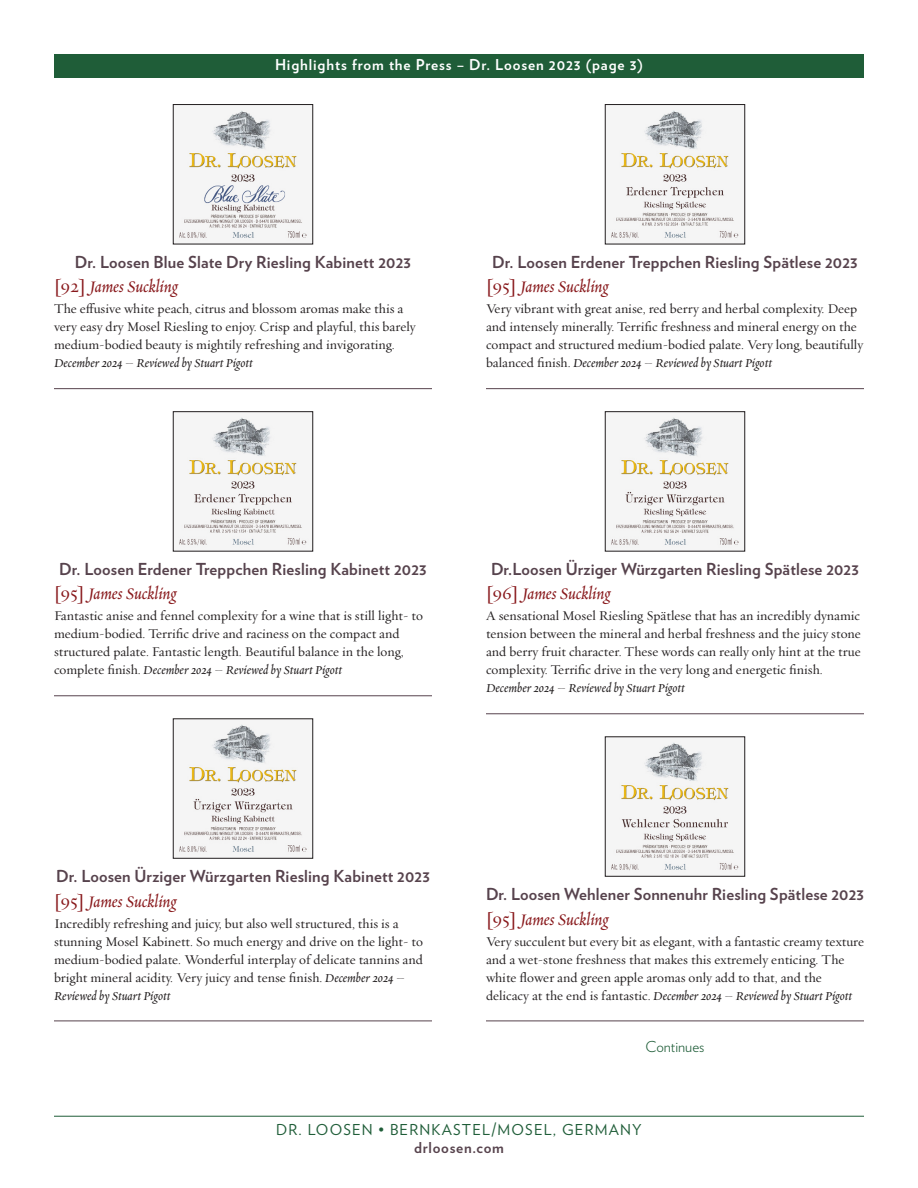
<style>
.page{position:relative;width:918px;height:1188px;background:#fff}
.page>*{position:absolute;margin:0;border:0;box-sizing:border-box;transform-origin:0 0}
.Press_Review_Head{font:italic 18px "Requiem Text";color:#88181b}
.Wine_Head{font:700 16.5px "Verlag";letter-spacing:.01em;color:#57434d}
.Press_Notes_Page_Header{font:700 15px "Verlag";letter-spacing:.06em;color:#fff}
.t1{font:15px "Verlag";letter-spacing:.08em;color:#1f5d38}
.t2{font:700 15px "Verlag";letter-spacing:.05em;color:#57434d}
.Continues{font:300 15px "Verlag";color:#1f5d38}
.Praise_Text-Requiem{font:13.5px/18px "Requiem Text";color:#231f20}
.s1{font-style:normal}
.s2{font-style:italic}
</style>
<div class="page">
<hr style="left:54px;top:1116px;width:810px;height:1px;background:#1f5d38">
<div style="left:54px;top:54px;width:810px;height:24px;background:#1f5d38"></div>
<hr style="left:54px;top:388px;width:378px;height:1px;background:#57434d">
<hr style="left:54px;top:695px;width:378px;height:1px;background:#57434d">
<hr style="left:54px;top:1021px;width:378px;height:1px;background:#57434d">
<img style="left:178px;top:109px;width:131px;height:132px">
<div style="left:173px;top:104px;width:140px;height:140px;border:1px solid #231f20"></div>
<img style="left:178px;top:416px;width:131px;height:132px">
<div style="left:173px;top:411px;width:140px;height:140px;border:1px solid #231f20"></div>
<img style="left:178px;top:723px;width:131px;height:132px">
<div style="left:173px;top:719px;width:140px;height:139px;border:1px solid #231f20"></div>
<hr style="left:486px;top:388px;width:378px;height:1px;background:#57434d">
<hr style="left:486px;top:713px;width:378px;height:1px;background:#57434d">
<hr style="left:486px;top:1021px;width:378px;height:1px;background:#57434d">
<img style="left:610px;top:109px;width:131px;height:132px">
<div style="left:605px;top:104px;width:140px;height:140px;border:1px solid #231f20"></div>
<img style="left:610px;top:416px;width:131px;height:132px">
<div style="left:605px;top:411px;width:140px;height:140px;border:1px solid #231f20"></div>
<img style="left:610px;top:741px;width:131px;height:132px">
<div style="left:605px;top:737px;width:140px;height:139px;border:1px solid #231f20"></div>
<p class="Press_Notes_Page_Header" style="left:275px;top:53px;width:369px">Highlights from the Press – Dr. Loosen 2023 (page 3)</p>
<p class="Wine_Head" style="left:75px;top:249px;width:338px">Dr. Loosen Blue Slate Dry Riesling Kabinett 2023</p>
<p class="Press_Review_Head" style="left:54px;top:276px;width:126px"><span class="s1">[92]</span> James Suckling</p>
<p class="Praise_Text-Requiem" style="left:54px;top:299px;width:363px">The effusive white peach, citrus and blossom aromas make this a very easy dry Mosel Riesling to enjoy. Crisp and playful, this barely medium-bodied beauty is mightily refreshing and invigorating.<br><span class="s2">December 2024 – Reviewed by Stuart Pigott</span></p>
<p class="Wine_Head" style="left:492px;top:249px;width:367px">Dr. Loosen Erdener Treppchen Riesling Spätlese 2023</p>
<p class="Press_Review_Head" style="left:486px;top:276px;width:124px"><span class="s1">[95]</span> James Suckling</p>
<p class="Praise_Text-Requiem" style="left:486px;top:299px;width:379px">Very vibrant with great anise, red berry and herbal complexity. Deep and intensely minerally. Terrific freshness and mineral energy on the compact and structured medium-bodied palate. Very long, beautifully balanced finish. <span class="s2">December 2024 – Reviewed by Stuart Pigott</span></p>
<p class="Wine_Head" style="left:59px;top:556px;width:369px">Dr. Loosen Erdener Treppchen Riesling Kabinett 2023</p>
<p class="Press_Review_Head" style="left:54px;top:583px;width:124px"><span class="s1">[95]</span> James Suckling</p>
<p class="Praise_Text-Requiem" style="left:54px;top:607px;width:370px">Fantastic anise and fennel complexity for a wine that is still light- to medium-bodied. Terrific drive and raciness on the compact and structured palate. Fantastic length. Beautiful balance in the long, complete finish. <span class="s2">December 2024 – Reviewed by Stuart Pigott</span></p>
<p class="Wine_Head" style="left:491px;top:556px;width:369px">Dr.Loosen Ürziger Würzgarten Riesling Spätlese 2023</p>
<p class="Press_Review_Head" style="left:486px;top:583px;width:126px"><span class="s1">[96]</span> James Suckling</p>
<p class="Praise_Text-Requiem" style="left:486px;top:607px;width:376px">A sensational Mosel Riesling Spätlese that has an incredibly dynamic tension between the mineral and herbal freshness and the juicy stone and berry fruit character. These words can really only hint at the true complexity. Terrific drive in the very long and energetic finish.<br><span class="s2">December 2024 – Reviewed by Stuart Pigott</span></p>
<p class="Wine_Head" style="left:56px;top:863px;width:375px">Dr. Loosen Ürziger Würzgarten Riesling Kabinett 2023</p>
<p class="Press_Review_Head" style="left:54px;top:890px;width:124px"><span class="s1">[95]</span> James Suckling</p>
<p class="Praise_Text-Requiem" style="left:54px;top:914px;width:370px">Incredibly refreshing and juicy, but also well structured, this is a stunning Mosel Kabinett. So much energy and drive on the light- to medium-bodied palate. Wonderful interplay of delicate tannins and bright mineral acidity. Very juicy and tense finish. <span class="s2">December 2024 – Reviewed by Stuart Pigott</span></p>
<p class="Wine_Head" style="left:486px;top:881px;width:380px">Dr. Loosen Wehlener Sonnenuhr Riesling Spätlese 2023</p>
<p class="Press_Review_Head" style="left:486px;top:908px;width:124px"><span class="s1">[95]</span> James Suckling</p>
<p class="Praise_Text-Requiem" style="left:486px;top:932px;width:380px">Very succulent but every bit as elegant, with a fantastic creamy texture and a wet-stone freshness that makes this extremely enticing. The white flower and green apple aromas only add to that, and the delicacy at the end is fantastic. <span class="s2">December 2024 – Reviewed by Stuart Pigott</span></p>
<p class="Continues" style="left:645px;top:1036px;width:61px">Continues</p>
<p class="t1" style="left:276px;top:1118px;width:367px">DR. LOOSEN • BERNKASTEL/MOSEL, GERMANY</p>
<p class="t2" style="left:414px;top:1135px;width:91px">drloosen.com</p>
</div>
